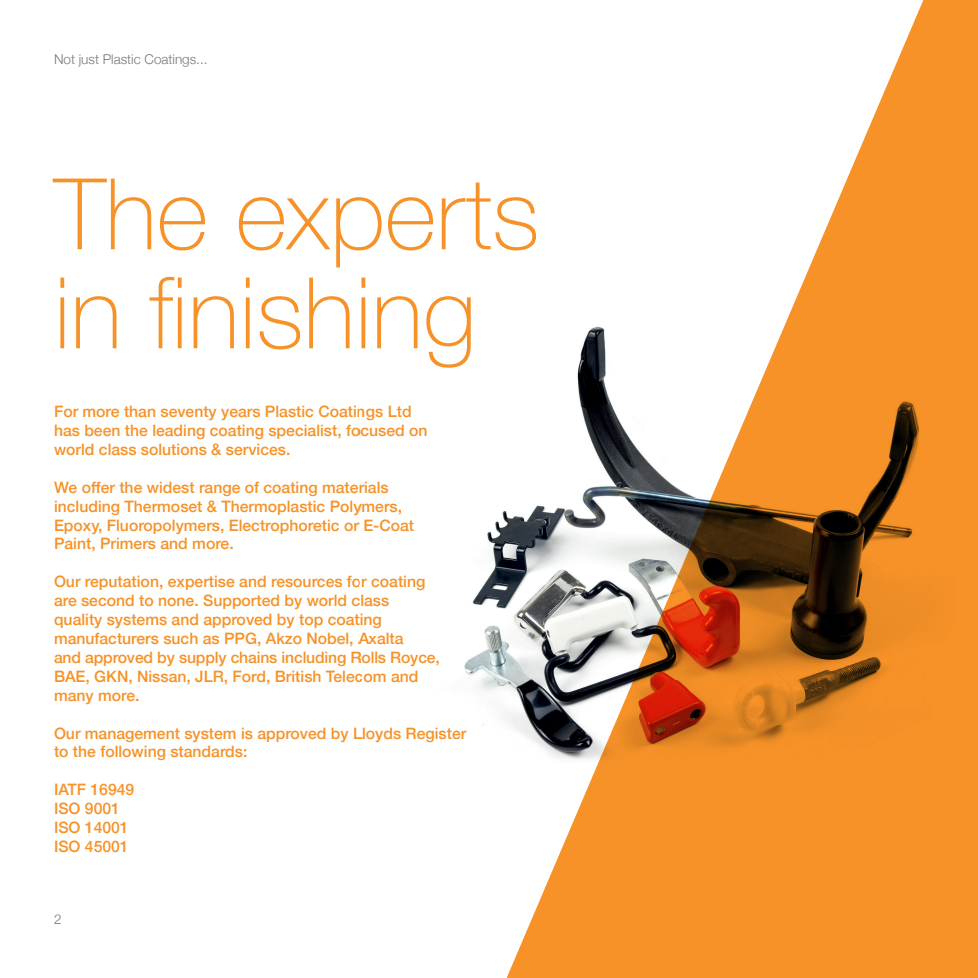
<style>
.page{position:relative;width:978px;height:978px;background:#fff}
.page>*{position:absolute;margin:0;border:0;box-sizing:border-box;transform-origin:0 0}
.t1{font:100 99px/99px "Helvetica Neue";color:#f69228}
.t2{font:500 15.75px/18.9px "Helvetica Neue";color:#f69228}
.t3{font:300 13.5px "Helvetica Neue";color:#76787b}
</style>
<div class="page">
<svg style="left:507px;top:0;width:471px;height:978px"></svg>
<img style="left:464px;top:267px;width:514px;height:578px">
<p class="t3" style="left:54px;top:54px;width:155px">Not just Plastic Coatings...</p>
<h1 class="t1" style="left:54px;top:173px;width:487px">The experts in finishing</h1>
<p class="t2" style="left:54px;top:404px;width:375px">For more than seventy years Plastic Coatings Ltd has been the leading coating specialist, focused on world class solutions &amp; services.</p>
<p class="t2" style="left:54px;top:476px;width:362px">We offer the widest range of coating materials including Thermoset &amp; Thermoplastic Polymers, Epoxy, Fluoropolymers, Electrophoretic or E-Coat Paint, Primers and more.</p>
<p class="t2" style="left:54px;top:574px;width:387px">Our reputation, expertise and resources for coating are second to none. Supported by world class quality systems and approved by top coating manufacturers such as PPG, Akzo Nobel, Axalta<br>and approved by supply chains including Rolls Royce, BAE, GKN, Nissan, JLR, Ford, British Telecom and many more.</p>
<p class="t2" style="left:54px;top:725px;width:414px">Our management system is approved by Lloyds Register to the following standards:</p>
<p class="t2" style="left:54px;top:782px;width:82px">IATF 16949<br>ISO 9001<br>ISO 14001<br>ISO 45001</p>
<p class="t3" style="left:54px;top:914px;width:9px">2</p>
</div>
